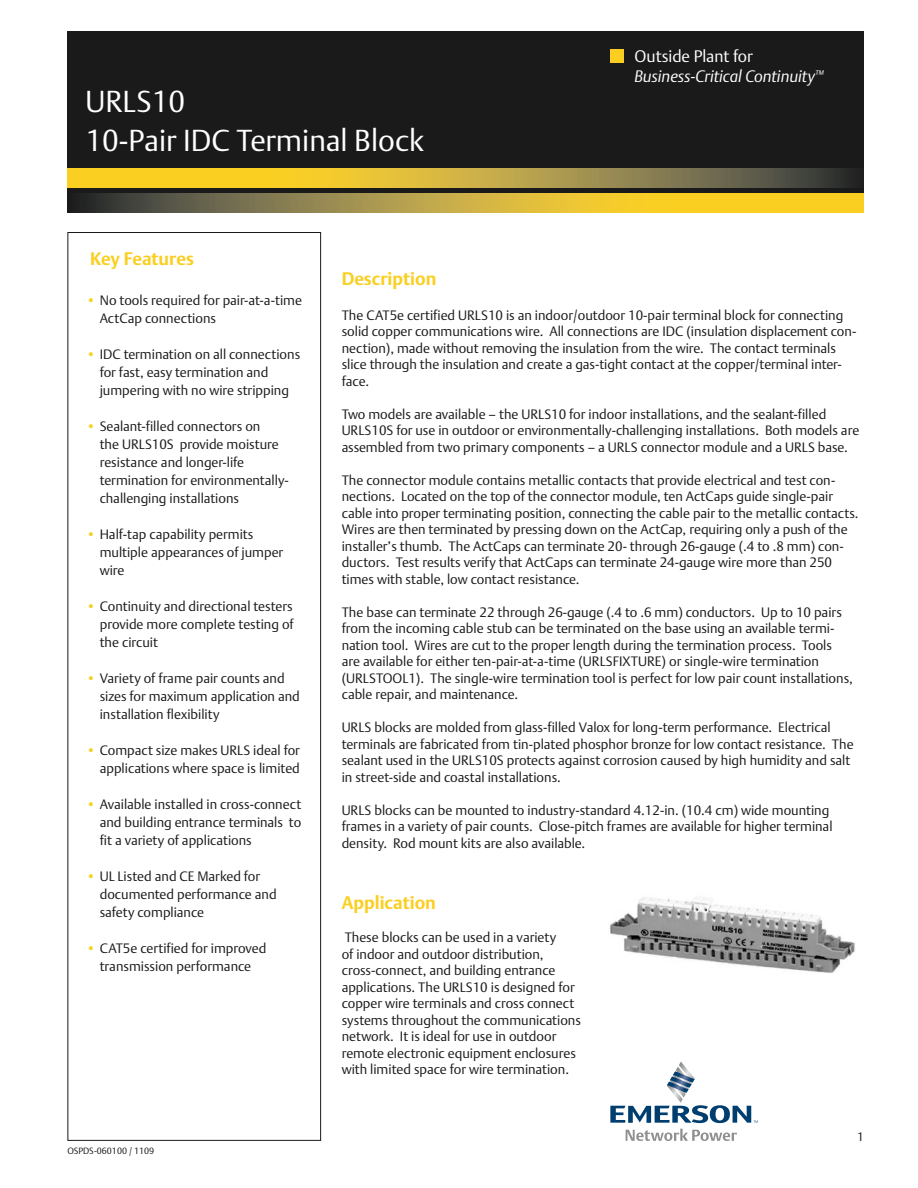
<style>
.page{position:relative;width:918px;height:1188px;background:#fff}
.page>*{position:absolute;margin:0;border:0;box-sizing:border-box;transform-origin:0 0}
.t1{font:30px/39px "DTL Argo T Light";color:#fff}
.t2{font:700 18px "DTL Argo T";color:#facf22}
.t3{font:italic 16.5px/19.8px "DTL Argo T Light";color:#fff}
.t4{font:13.5px/16.5px "DTL Argo T Light";color:#1a1a1a}
.t5{font:12px "DTL Argo T Light";color:#1a1a1a}
.t6{font:9px "DTL Argo T Light";color:#1a1a1a}
.s1{font-style:normal}
.s2{font-family:"DTL Argo T";font-weight:700;color:#facf22}
</style>
<div class="page">
<div style="left:68px;top:32px;width:796px;height:163px;background:#1a1a1a"></div>
<svg style="left:68px;top:194px;width:796px;height:18px;background:#b69e3a"></svg>
<svg style="left:68px;top:169px;width:787px;height:18px;background:#baa13a"></svg>
<div style="left:610px;top:50px;width:14px;height:13px;background:#facf22"></div>
<svg style="left:610px;top:1062px;width:148px;height:61px"></svg>
<svg style="left:626px;top:1129px;width:111px;height:12px"></svg>
<img style="left:610px;top:897px;width:245px;height:76px">
<div style="left:68px;top:232px;width:253px;height:909px;border:1px solid #1a1a1a"></div>
<h1 class="t1" style="left:86px;top:81px;width:340px">URLS10<br>10-Pair IDC Terminal Block</h1>
<p class="t3" style="left:634px;top:46px;width:190px"><span class="s1">Outside Plant for<br></span>Business-Critical Continuity<sup>™</sup></p>
<h2 class="t2" style="left:90px;top:248px;width:105px">Key Features</h2>
<p class="t4" style="left:100px;top:291px;width:204px;line-height:18px;text-indent:-14px"><span class="s2">•</span> No tools required for pair-at-a-time<br>ActCap connections</p>
<p class="t4" style="left:100px;top:345px;width:202px;line-height:18px;text-indent:-14px"><span class="s2">•</span> IDC termination on all connections for fast, easy termination and jumpering with no wire stripping</p>
<p class="t4" style="left:100px;top:417px;width:191px;line-height:18px;text-indent:-14px"><span class="s2">•</span> Sealant-filled connectors on<br>the URLS10S provide moisture resistance and longer-life termination for environmentally&shy;challenging installations</p>
<p class="t4" style="left:100px;top:525px;width:185px;line-height:18px;text-indent:-14px"><span class="s2">•</span> Half-tap capability permits multiple appearances of jumper wire</p>
<p class="t4" style="left:100px;top:597px;width:195px;line-height:18px;text-align:justify;text-indent:-14px"><span class="s2">•</span> Continuity and directional testers provide more complete testing of the circuit</p>
<p class="t4" style="left:100px;top:669px;width:202px;line-height:18px;text-indent:-14px"><span class="s2">•</span> Variety of frame pair counts and sizes for maximum application and installation flexibility</p>
<p class="t4" style="left:86px;top:741px;width:215px;line-height:18px;text-align:right"><span class="s2">•</span> Compact size makes URLS ideal for applications where space is limited</p>
<p class="t4" style="left:100px;top:795px;width:203px;line-height:18px;text-align:justify;text-indent:-14px"><span class="s2">•</span> Available installed in cross-connect and building entrance terminals to fit a variety of applications</p>
<p class="t4" style="left:100px;top:867px;width:178px;line-height:18px;text-indent:-14px"><span class="s2">•</span> UL Listed and CE Marked for documented performance and safety compliance</p>
<p class="t4" style="left:86px;top:939px;width:182px;line-height:18px;text-align:center"><span class="s2">•</span> CAT5e certified for improved transmission performance</p>
<p class="t6" style="left:68px;top:1145px;width:88px">OSPDS-060100 / 1109</p>
<h2 class="t2" style="left:342px;top:268px;width:96px">Description</h2>
<p class="t4" style="left:342px;top:307px;width:516px">The CAT5e certified URLS10 is an indoor/outdoor 10-pair terminal block for connecting solid copper communications wire. All connections are IDC (insulation displacement con&shy;nection), made without removing the insulation from the wire. The contact terminals slice through the insulation and create a gas-tight contact at the copper/terminal inter&shy;face.</p>
<p class="t4" style="left:342px;top:406px;width:519px">Two models are available – the URLS10 for indoor installations, and the sealant-filled<br>URLS10S for use in outdoor or environmentally-challenging installations. Both models are assembled from two primary components – a URLS connector module and a URLS base.</p>
<p class="t4" style="left:342px;top:472px;width:518px">The connector module contains metallic contacts that provide electrical and test con&shy;nections. Located on the top of the connector module, ten ActCaps guide single-pair cable into proper terminating position, connecting the cable pair to the metallic contacts.<br>Wires are then terminated by pressing down on the ActCap, requiring only a push of the installer’s thumb. The ActCaps can terminate 20- through 26-gauge (.4 to .8 mm) con&shy;ductors. Test results verify that ActCaps can terminate 24-gauge wire more than 250 times with stable, low contact resistance.</p>
<p class="t4" style="left:342px;top:604px;width:513px">The base can terminate 22 through 26-gauge (.4 to .6 mm) conductors. Up to 10 pairs from the incoming cable stub can be terminated on the base using an available termi&shy;nation tool. Wires are cut to the proper length during the termination process. Tools are available for either ten-pair-at-a-time (URLSFIXTURE) or single-wire termination (URLSTOOL1). The single-wire termination tool is perfect for low pair count installations, cable repair, and maintenance.</p>
<p class="t4" style="left:342px;top:719px;width:514px">URLS blocks are molded from glass-filled Valox for long-term performance. Electrical terminals are fabricated from tin-plated phosphor bronze for low contact resistance. The sealant used in the URLS10S protects against corrosion caused by high humidity and salt in street-side and coastal installations.</p>
<p class="t4" style="left:342px;top:802px;width:492px">URLS blocks can be mounted to industry-standard 4.12-in. (10.4 cm) wide mounting frames in a variety of pair counts. Close-pitch frames are available for higher terminal density. Rod mount kits are also available.</p>
<h2 class="t2" style="left:342px;top:892px;width:96px">Application</h2>
<p class="t4" style="left:342px;top:929px;width:241px">These blocks can be used in a variety<br>of indoor and outdoor distribution, cross-connect, and building entrance applications. The URLS10 is designed for copper wire terminals and cross connect systems throughout the communications network. It is ideal for use in outdoor remote electronic equipment enclosures with limited space for wire termination.</p>
<p class="t5" style="left:857px;top:1129px;width:8px">1</p>
</div>
